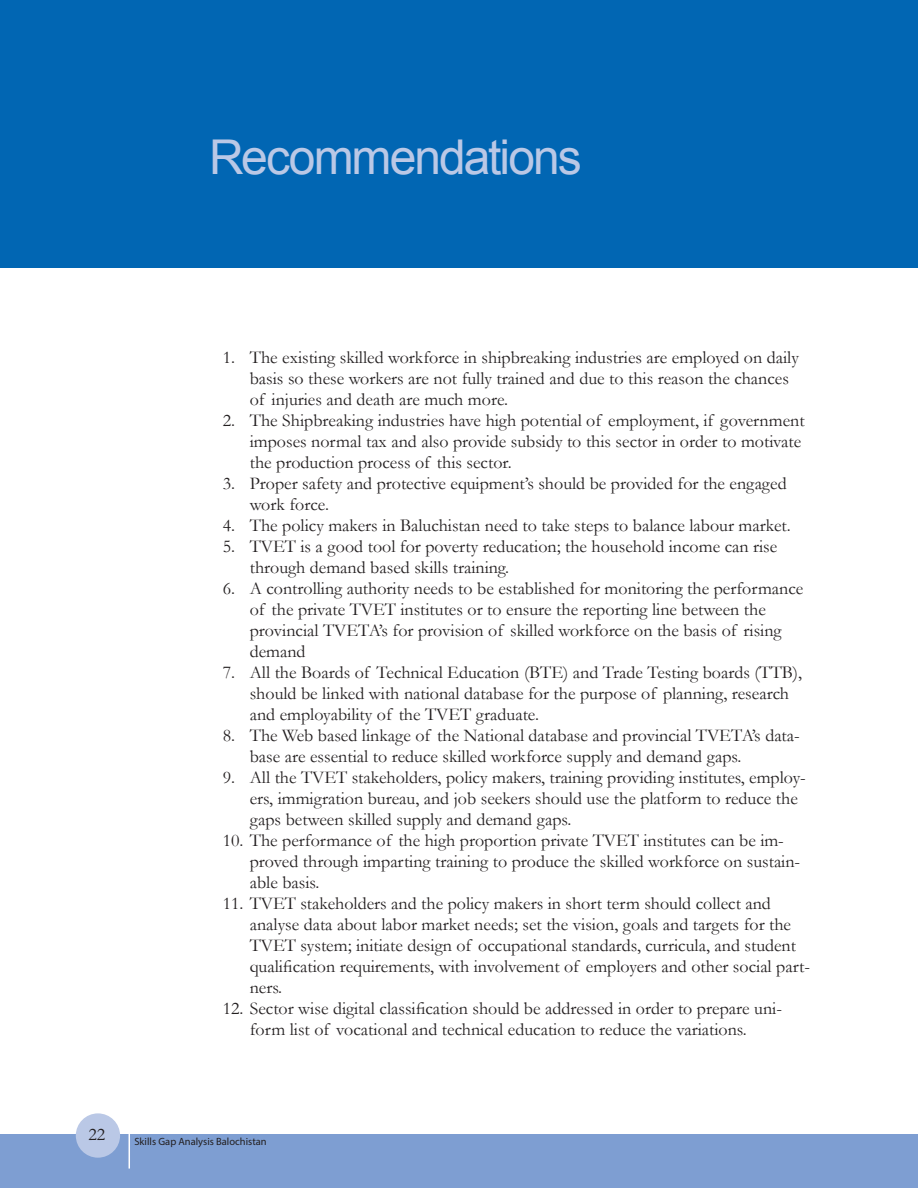
<style>
.page{position:relative;width:918px;height:1188px;background:#fff}
.page>*{position:absolute;margin:0;border:0;box-sizing:border-box;transform-origin:0 0}
.t1{font:48px "Arial";letter-spacing:-.04em;color:#bac8e6}
.t2{font:18px/21px "Garamond";color:#231f20}
.t3{font:10.5px "Myriad Pro";color:#231f20}
</style>
<div class="page">
<div style="left:0;top:1134px;width:918px;height:54px;background:#7e9ed2"></div>
<div style="left:76px;top:1113px;width:44px;height:45px;background:#bac8e6;border-radius:50%"></div>
<hr style="left:129px;top:1134px;width:1px;height:35px;background:#fff">
<div style="left:0;top:0;width:918px;height:268px;background:#0166b3"></div>
<h1 class="t1" style="left:209px;top:126px;width:374px">Recommendations</h1>
<p class="t2" style="left:250px;top:346px;width:551px;text-indent:-27px">1. The existing skilled workforce in shipbreaking industries are employed on daily basis so these workers are not fully trained and due to this reason the chances of injuries and death are much more.</p>
<p class="t2" style="left:250px;top:409px;width:556px;text-indent:-27px">2. The Shipbreaking industries have high potential of employment, if government imposes normal tax and also provide subsidy to this sector in order to motivate the production process of this sector.</p>
<p class="t2" style="left:250px;top:472px;width:539px;text-indent:-27px">3. Proper safety and protective equipment’s should be provided for the engaged work force.</p>
<p class="t2" style="left:223px;top:514px;width:569px">4. The policy makers in Baluchistan need to take steps to balance labour market.</p>
<p class="t2" style="left:250px;top:535px;width:529px;text-indent:-27px">5. TVET is a good tool for poverty reducation; the household income can rise through demand based skills training.</p>
<p class="t2" style="left:250px;top:577px;width:555px;text-indent:-27px">6. A controlling authority needs to be established for monitoring the performance of the private TVET institutes or to ensure the reporting line between the provincial TVETA’s for provision of skilled workforce on the basis of rising demand</p>
<p class="t2" style="left:250px;top:661px;width:554px;text-indent:-27px">7. All the Boards of Technical Education (BTE) and Trade Testing boards (TTB), should be linked with national database for the purpose of planning, research and employability of the TVET graduate.</p>
<p class="t2" style="left:250px;top:724px;width:552px;text-indent:-27px">8. The Web based linkage of the National database and provincial TVETA’s data&shy;base are essential to reduce skilled workforce supply and demand gaps.</p>
<p class="t2" style="left:250px;top:767px;width:558px;text-indent:-27px">9. All the TVET stakeholders, policy makers, training providing institutes, employ&shy;ers, immigration bureau, and job seekers should use the platform to reduce the gaps between skilled supply and demand gaps.</p>
<p class="t2" style="left:250px;top:830px;width:552px;text-indent:-27px">10. The performance of the high proportion private TVET institutes can be im&shy;proved through imparting training to produce the skilled workforce on sustain&shy;able basis.</p>
<p class="t2" style="left:250px;top:893px;width:562px;text-indent:-27px">11. TVET stakeholders and the policy makers in short term should collect and analyse data about labor market needs; set the vision, goals and targets for the TVET system; initiate design of occupational standards, curricula, and student qualification requirements, with involvement of employers and other social part&shy;ners.</p>
<p class="t2" style="left:223px;top:998px;width:561px;text-align:center">12. Sector wise digital classification should be addressed in order to prepare uni&shy;form list of vocational and technical education to reduce the variations.</p>
<p class="t2" style="left:88px;top:1123px;width:18px">22</p>
<p class="t3" style="left:134px;top:1135px;width:134px">Skills Gap Analysis Balochistan</p>
</div>
